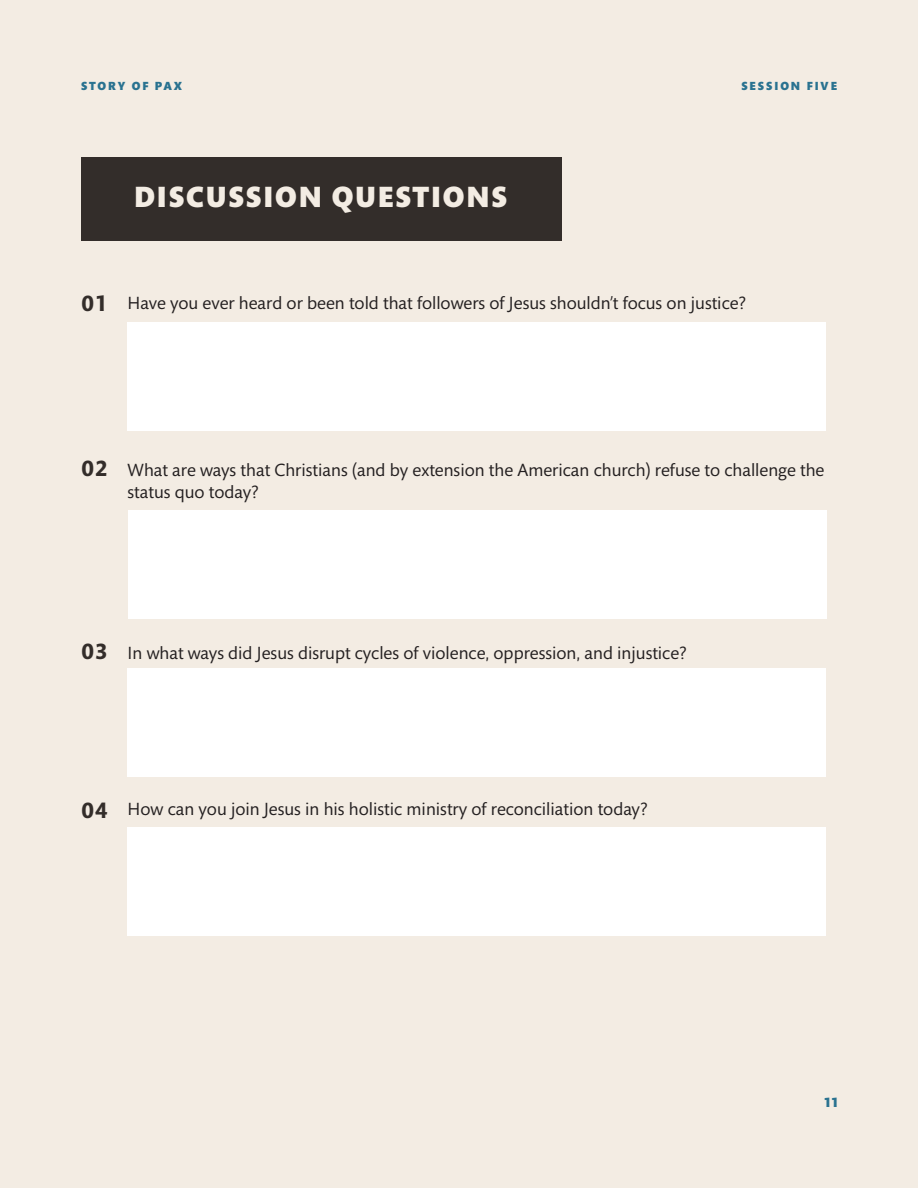
<style>
.page{position:relative;width:918px;height:1188px;background:#f3ece3}
.page>*{position:absolute;margin:0;border:0;box-sizing:border-box;transform-origin:0 0}
.t1{font:900 29.85px "Mundo Sans Std";letter-spacing:.06em;color:#f3ece3}
.t2{font:700 22.5px "Mundo Sans Std";letter-spacing:.04em;color:#332d2a}
.t3{font:18px/22.5px "Mundo Sans Std";color:#231f20}
.t4{font:900 13.5px "Mundo Sans Std";color:#297290}
.t5{font:900 12px "Mundo Sans Std";letter-spacing:.16em;color:#297290}
</style>
<div class="page">
<div style="left:128px;top:322px;width:698px;height:108px;background:#fff"></div>
<div style="left:128px;top:510px;width:698px;height:108px;background:#fff"></div>
<div style="left:128px;top:669px;width:698px;height:108px;background:#fff"></div>
<div style="left:128px;top:827px;width:698px;height:108px;background:#fff"></div>
<div style="left:81px;top:157px;width:481px;height:83px;background:#332d2a"></div>
<p class="t5" style="left:81px;top:79px;width:102px">STORY OF PAX</p>
<h1 class="t1" style="left:134px;top:181px;width:375px">DISCUSSION QUESTIONS</h1>
<p class="t5" style="left:741px;top:79px;width:97px">SESSION FIVE</p>
<p class="t2" style="left:82px;top:291px;width:28px">01</p>
<p class="t3" style="left:128px;top:292px;width:620px">Have you ever heard or been told that followers of Jesus shouldn’t focus on justice?</p>
<p class="t2" style="left:82px;top:456px;width:28px">02</p>
<p class="t3" style="left:128px;top:459px;width:698px">What are ways that Christians (and by extension the American church) refuse to challenge the status quo today?</p>
<p class="t2" style="left:82px;top:639px;width:28px">03</p>
<p class="t3" style="left:128px;top:642px;width:561px">In what ways did Jesus disrupt cycles of violence, oppression, and injustice?</p>
<p class="t2" style="left:82px;top:798px;width:28px">04</p>
<p class="t3" style="left:128px;top:798px;width:522px">How can you join Jesus in his holistic ministry of reconciliation today?</p>
<p class="t4" style="left:824px;top:1095px;width:17px">11</p>
</div>
